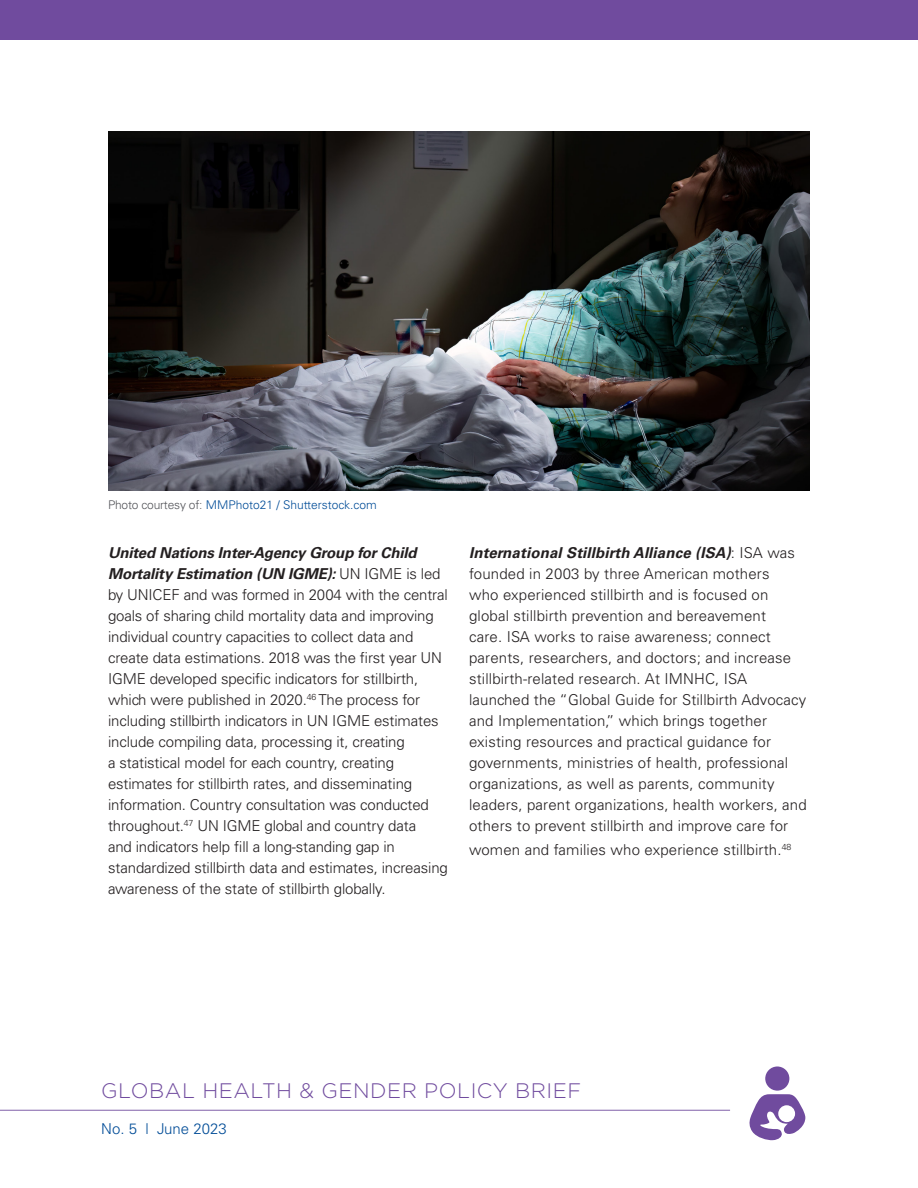
<style>
.page{position:relative;width:918px;height:1188px;background:#fff}
.page>*{position:absolute;margin:0;border:0;box-sizing:border-box;transform-origin:0 0}
.t1{font:300 21px "Gotham";letter-spacing:.025em;color:#704b9e}
.body{font:300 15px/21px "Univers LT Std";letter-spacing:-.01em;color:#231f20}
.body-2{font:300 15px/21px "Univers LT Std";letter-spacing:.01em;color:#231f20}
.t2{font:300 15px "Univers LT Std";color:#004c97}
.t3{font:300 12px "Univers LT Std";color:#004c97}
.s1{color:#54555a}
.s2{color:#717074}
.s3{font-weight:700;font-style:italic}
</style>
<div class="page">
<div style="left:0;top:0;width:918px;height:40px;background:#704b9e"></div>
<hr style="left:0;top:1110px;width:730px;height:1px;background:#704b9e">
<div style="left:765px;top:1066px;width:24px;height:25px;background:#704b9e;border-radius:50%"></div>
<svg style="left:749px;top:1094px;width:57px;height:46px"></svg>
<img style="left:108px;top:132px;width:702px;height:359px">
<p class="t3" style="left:108px;top:498px;width:270px"><span class="s1">Photo courtesy of</span><span class="s2">:</span> MMPhoto21 / Shutterstock.com</p>
<p class="body" style="left:108px;top:542px;width:341px"><span class="s3">United Nations Inter-Agency Group for Child Mortality Estimation (UN IGME):</span> UN IGME is led by UNICEF and was formed in 2004 with the central goals of sharing child mortality data and improving individual country capacities to collect data and create data estimations. 2018 was the first year UN IGME developed specific indicators for stillbirth, which were published in 2020.<sup>46</sup> The process for including stillbirth indicators in UN IGME estimates include compiling data, processing it, creating<br>a statistical model for each country, creating estimates for stillbirth rates, and disseminating information. Country consultation was conducted throughout.<sup>47</sup> UN IGME global and country data<br>and indicators help fill a long-standing gap in standardized stillbirth data and estimates, increasing awareness of the state of stillbirth globally.</p>
<p class="body-2" style="left:469px;top:542px;width:339px"><span class="s3">International Stillbirth Alliance (ISA)</span>: ISA was founded in 2003 by three American mothers<br>who experienced stillbirth and is focused on global stillbirth prevention and bereavement<br>care. ISA works to raise awareness; connect parents, researchers, and doctors; and increase stillbirth-related research. At IMNHC, ISA launched the “Global Guide for Stillbirth Advocacy and Implementation,” which brings together existing resources and practical guidance for governments, ministries of health, professional organizations, as well as parents, community leaders, parent organizations, health workers, and others to prevent stillbirth and improve care for</p>
<p class="body-2" style="left:469px;top:839px;width:324px">women and families who experience stillbirth.<sup>48</sup></p>
<h1 class="t1" style="left:101px;top:1077px;width:481px">GLOBAL HEALTH &amp; GENDER POLICY BRIEF</h1>
<p class="t2" style="left:101px;top:1120px;width:127px">No. 5 l June 2023</p>
</div>
